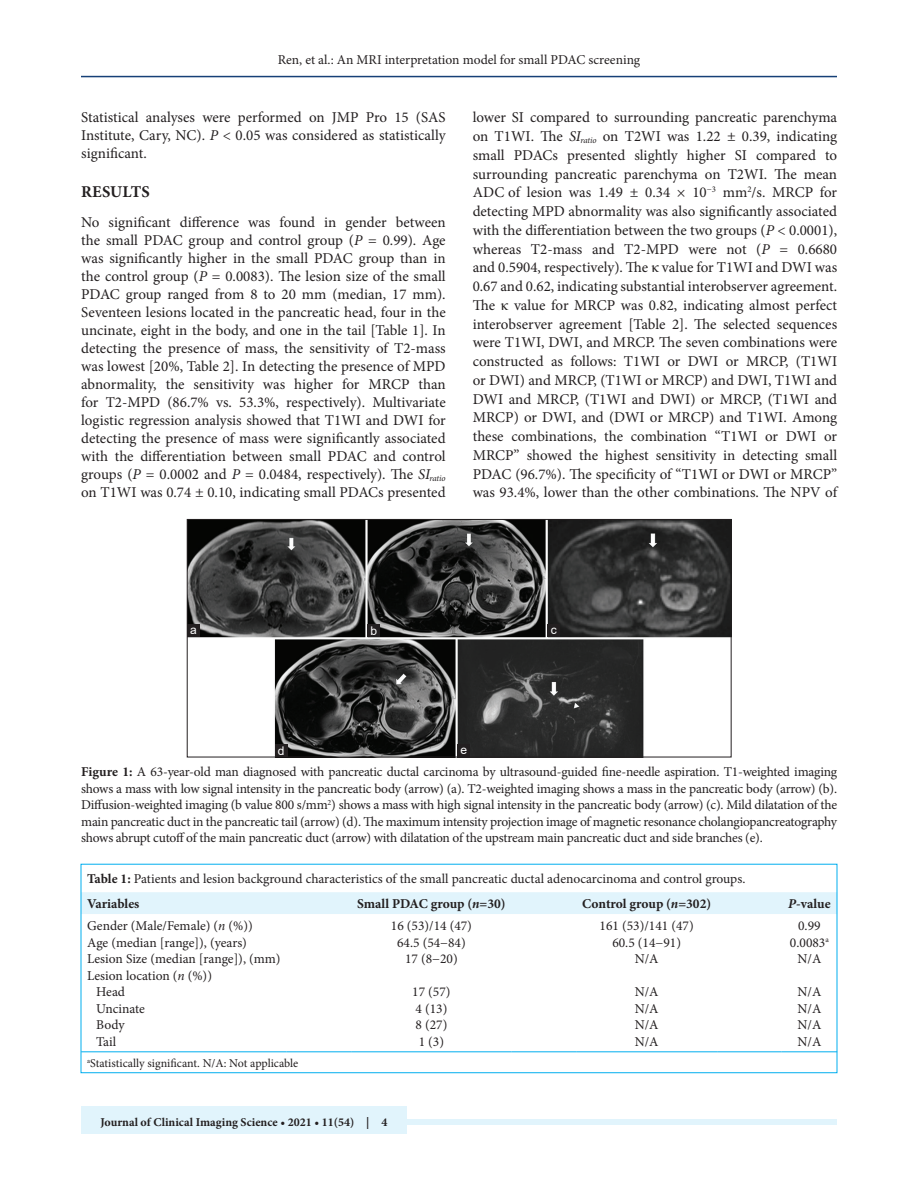
<style>
.page{position:relative;width:918px;height:1188px;background:#fff}
.page>*{position:absolute;margin:0;border:0;box-sizing:border-box;transform-origin:0 0}
.t1{font:700 16.5px "Minion Pro";letter-spacing:.01em;color:#231f20}
.TX{font:15px/18.8px "Minion Pro";color:#231f20;text-align:justify}
.FGC{font:13.5px/16.5px "Minion Pro";letter-spacing:-.01em;color:#231f20;text-align:justify}
.TB{font:13.5px "Minion Pro";color:#231f20}
.TT{font:13.5px "Minion Pro";color:#231f20}
.TCH{font:700 13.5px "Minion Pro";letter-spacing:-.005em;color:#231f20}
.TBL{font:13.5px "Minion Pro";color:#231f20}
.t2{font:700 12px "Minion Pro";color:#231f20}
.TFN{font:12px "Minion Pro";color:#231f20}
.LABEL{font:12px "Arial";color:#fff}
.s1{font-style:italic}
.s2{font-family:"Times New Roman"}
.s3{font-weight:700}
</style>
<div class="page">
<hr style="left:81px;top:76px;width:756px;height:1px;background:#164077">
<div style="left:81px;top:1119px;width:756px;height:6px;background:#e1f4fc"></div>
<div style="left:81px;top:1106px;width:325px;height:28px;background:#e1f4fc"></div>
<img style="left:189px;top:521px;width:540px;height:234px">
<div style="left:187px;top:519px;width:544px;height:238px;border:1px solid #231f20"></div>
<div style="left:275px;top:744px;width:13px;height:13px;background:#231f20"></div>
<div style="left:547px;top:624px;width:13px;height:13px;background:#231f20"></div>
<div style="left:367px;top:624px;width:13px;height:13px;background:#231f20"></div>
<div style="left:187px;top:625px;width:13px;height:12px;background:#231f20"></div>
<div style="left:457px;top:744px;width:13px;height:13px;background:#231f20"></div>
<div style="left:83px;top:892px;width:752px;height:22px;background:#e1f4fc"></div>
<hr style="left:81px;top:1052px;width:206px;height:1px;background:#00aeef">
<hr style="left:287px;top:1052px;width:64px;height:1px;background:#00aeef">
<hr style="left:351px;top:1052px;width:161px;height:1px;background:#00aeef">
<hr style="left:512px;top:1052px;width:64px;height:1px;background:#00aeef">
<hr style="left:576px;top:1052px;width:141px;height:1px;background:#00aeef">
<hr style="left:717px;top:1052px;width:65px;height:1px;background:#00aeef">
<hr style="left:782px;top:1052px;width:55px;height:1px;background:#00aeef">
<div style="left:81px;top:864px;width:756px;height:209px;border:1px solid #00aeef"></div>
<p class="FGC" style="left:278px;top:51px;width:364px">Ren, et al.: An MRI interpretation model for small PDAC screening</p>
<p class="TX" style="left:81px;top:109px;width:366px;line-height:18px">Statistical analyses were performed on JMP Pro 15 (SAS Institute, Cary, NC). <span class="s1">P</span> &lt; 0.05 was considered as statistically significant.</p>
<h1 class="t1" style="left:81px;top:180px;width:70px">RESULTS</h1>
<p class="TX" style="left:81px;top:214px;width:366px;line-height:18px">No significant difference was found in gender between the small PDAC group and control group (<span class="s1">P</span> = 0.99). Age was significantly higher in the small PDAC group than in the control group (<span class="s1">P</span> = 0.0083). The lesion size of the small PDAC group ranged from 8 to 20 mm (median, 17 mm).<br>Seventeen lesions located in the pancreatic head, four in the uncinate, eight in the body, and one in the tail [Table 1]. In detecting the presence of mass, the sensitivity of T2-mass was lowest [20%, Table 2]. In detecting the presence of MPD abnormality, the sensitivity was higher for MRCP than for T2-MPD (86.7% vs. 53.3%, respectively). Multivariate logistic regression analysis showed that T1WI and DWI for detecting the presence of mass were significantly associated with the differentiation between small PDAC and control groups (<span class="s1">P</span> = 0.0002 and <span class="s1">P</span> = 0.0484, respectively). The <span class="s1">SI</span><sub>ratio </sub>on T1WI was 0.74 ± 0.10, indicating small PDACs presented</p>
<p class="TX" style="left:473px;top:108px;width:366px">lower SI compared to surrounding pancreatic parenchyma on T1WI. The <span class="s1">SI</span><sub>ratio</sub> on T2WI was 1.22 ± 0.39, indicating small PDACs presented slightly higher SI compared to surrounding pancreatic parenchyma on T2WI. The mean ADC of lesion was 1.49 ± 0.34 × 10<sup>−3</sup> mm<sup>2</sup>/s. MRCP for detecting MPD abnormality was also significantly associated with the differentiation between the two groups (<span class="s1">P</span> &lt; 0.0001), whereas T2-mass and T2-MPD were not (<span class="s1">P</span> = 0.6680 and 0.5904, respectively). The <span class="s2">κ</span> value for T1WI and DWI was 0.67 and 0.62, indicating substantial interobserver agreement.<br>The <span class="s2">κ</span> value for MRCP was 0.82, indicating almost perfect interobserver agreement [Table 2]. The selected sequences were T1WI, DWI, and MRCP. The seven combinations were constructed as follows: T1WI or DWI or MRCP, (T1WI or DWI) and MRCP, (T1WI or MRCP) and DWI, T1WI and DWI and MRCP, (T1WI and DWI) or MRCP, (T1WI and MRCP) or DWI, and (DWI or MRCP) and T1WI. Among these combinations, the combination “T1WI or DWI or MRCP” showed the highest sensitivity in detecting small PDAC (96.7%). The specificity of “T1WI or DWI or MRCP” was 93.4%, lower than the other combinations. The NPV of</p>
<p class="LABEL" style="left:190px;top:622px;width:8px">a</p>
<p class="LABEL" style="left:370px;top:623px;width:8px">b</p>
<p class="LABEL" style="left:551px;top:621px;width:7px">c</p>
<p class="LABEL" style="left:278px;top:743px;width:8px">d</p>
<p class="LABEL" style="left:460px;top:741px;width:8px">e</p>
<p class="FGC" style="left:81px;top:764px;width:758px"><span class="s3">Figure 1:</span> A 63-year-old man diagnosed with pancreatic ductal carcinoma by ultrasound-guided fine-needle aspiration. T1-weighted imaging shows a mass with low signal intensity in the pancreatic body (arrow) (a). T2-weighted imaging shows a mass in the pancreatic body (arrow) (b).<br>Diffusion-weighted imaging (b value 800 s/mm<sup>2</sup>) shows a mass with high signal intensity in the pancreatic body (arrow) (c). Mild dilatation of the main pancreatic duct in the pancreatic tail (arrow) (d). The maximum intensity projection image of magnetic resonance cholangiopancreatography shows abrupt cutoff of the main pancreatic duct (arrow) with dilatation of the upstream main pancreatic duct and side branches (e).</p>
<p class="TT" style="left:87px;top:870px;width:660px"><span class="s3">Table 1:</span> Patients and lesion background characteristics of the small pancreatic ductal adenocarcinoma and control groups.</p>
<p class="TCH" style="left:87px;top:894px;width:54px">Variables</p>
<p class="TCH" style="left:357px;top:894px;width:150px">Small PDAC group (<span class="s1">n</span>=30)</p>
<p class="TCH" style="left:582px;top:894px;width:131px">Control group (<span class="s1">n</span>=302)</p>
<p class="TCH" style="left:788px;top:894px;width:44px"><span class="s1">P</span>‑value</p>
<p class="TB" style="left:87px;top:917px;width:167px">Gender (Male/Female) (<span class="s1">n</span> (%))</p>
<p class="TB" style="left:391px;top:917px;width:83px">16 (53)/14 (47)</p>
<p class="TB" style="left:600px;top:917px;width:96px">161 (53)/141 (47)</p>
<p class="TB" style="left:798px;top:917px;width:24px">0.99</p>
<p class="TB" style="left:87px;top:934px;width:161px">Age (median [range]), (years)</p>
<p class="TB" style="left:397px;top:934px;width:70px">64.5 (54−84)</p>
<p class="TB" style="left:612px;top:934px;width:70px">60.5 (14−91)</p>
<p class="TB" style="left:790px;top:934px;width:40px">0.0083<sup>a</sup></p>
<p class="TB" style="left:87px;top:950px;width:195px">Lesion Size (median [range]), (mm)</p>
<p class="TB" style="left:405px;top:950px;width:54px">17 (8−20)</p>
<p class="TB" style="left:635px;top:950px;width:25px">N/A</p>
<p class="TB" style="left:798px;top:950px;width:25px">N/A</p>
<p class="TB" style="left:87px;top:967px;width:126px">Lesion location (<span class="s1">n</span> (%))</p>
<p class="TB" style="left:96px;top:983px;width:30px">Head</p>
<p class="TB" style="left:412px;top:983px;width:40px">17 (57)</p>
<p class="TB" style="left:635px;top:983px;width:25px">N/A</p>
<p class="TB" style="left:798px;top:983px;width:25px">N/A</p>
<p class="TB" style="left:96px;top:1000px;width:50px">Uncinate</p>
<p class="TB" style="left:416px;top:1000px;width:33px">4 (13)</p>
<p class="TB" style="left:635px;top:1000px;width:25px">N/A</p>
<p class="TB" style="left:798px;top:1000px;width:25px">N/A</p>
<p class="TB" style="left:96px;top:1016px;width:30px">Body</p>
<p class="TB" style="left:416px;top:1016px;width:33px">8 (27)</p>
<p class="TB" style="left:635px;top:1016px;width:25px">N/A</p>
<p class="TB" style="left:798px;top:1016px;width:25px">N/A</p>
<p class="TBL" style="left:96px;top:1032px;width:21px">Tail</p>
<p class="TBL" style="left:419px;top:1032px;width:27px">1 (3)</p>
<p class="TBL" style="left:635px;top:1032px;width:25px">N/A</p>
<p class="TBL" style="left:798px;top:1032px;width:25px">N/A</p>
<p class="TFN" style="left:87px;top:1055px;width:213px"><sup>a</sup>Statistically significant. N/A: Not applicable</p>
<p class="t2" style="left:100px;top:1113px;width:288px">Journal of Clinical Imaging Science • 2021 • 11(54) | 4</p>
</div>
